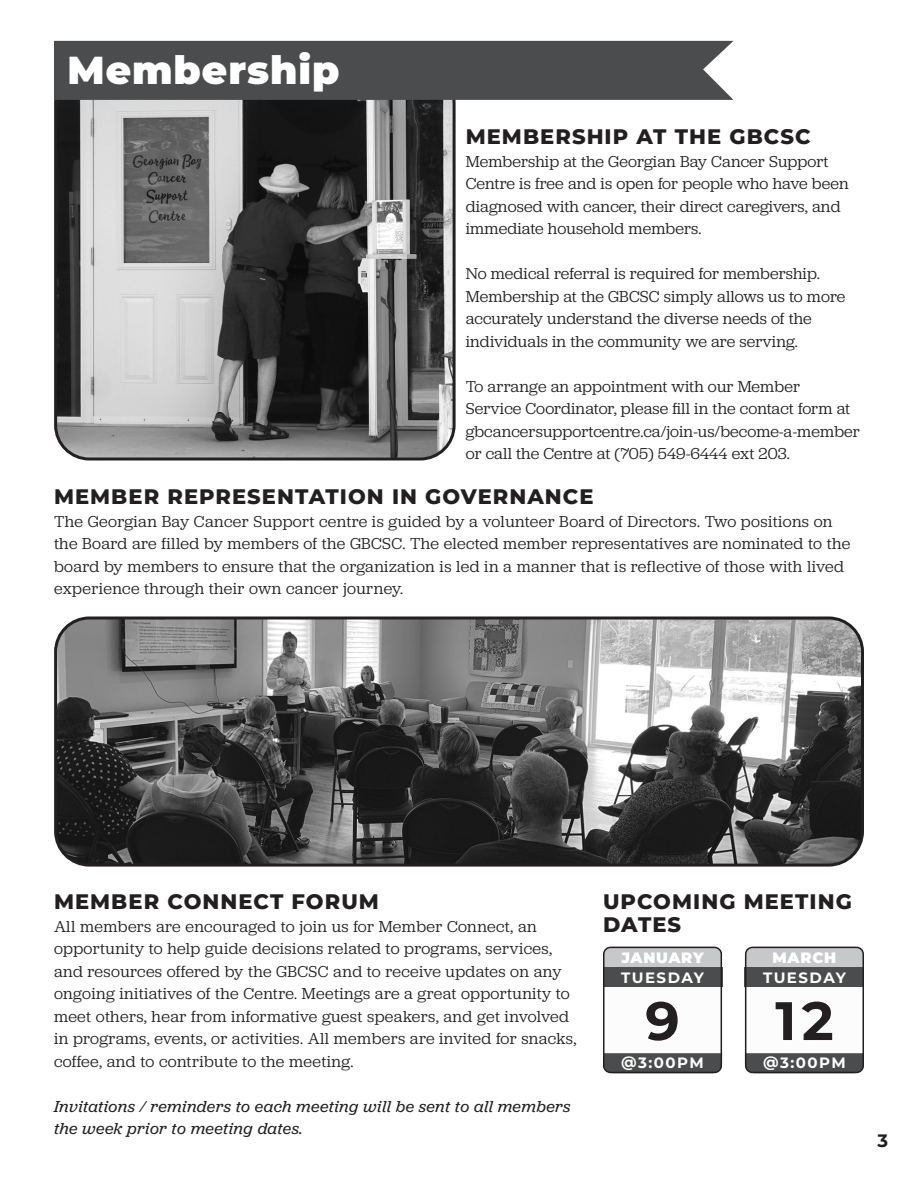
<style>
.page{position:relative;width:918px;height:1188px;background:#fff}
.page>*{position:absolute;margin:0;border:0;box-sizing:border-box;transform-origin:0 0}
.t1{font:700 54px "Montserrat";color:#231f20}
.t2{font:900 39px "Montserrat";letter-spacing:.025em;color:#fff}
.t3{font:800 21px/22.5px "Montserrat";letter-spacing:.05em;color:#231f20}
.t4{font:700 18px "Montserrat";color:#231f20}
.t5{font:16.5px/22.5px "Jubilat";letter-spacing:.01em;color:#231f20}
.t6{font:italic 16.5px/22.5px "Jubilat";letter-spacing:.025em;color:#231f20}
.t7{font:700 15px "Montserrat";letter-spacing:.1em;color:#fff}
.t8{font:900 15px "Montserrat";letter-spacing:.05em;color:#fff}
</style>
<div class="page">
<img style="left:58px;top:620px;width:802px;height:243px">
<div style="left:54px;top:616px;width:810px;height:251px;border:3px solid #231f20;border-radius:34px"></div>
<img style="left:58px;top:100px;width:394px;height:359px">
<div style="left:54px;top:68px;width:402px;height:392px;border:3px solid #231f20;border-radius:34px"></div>
<div style="left:54px;top:41px;width:680px;height:59px;background:#4b4c4d"></div>
<div style="left:603px;top:947px;width:119px;height:21px;background:#c7c8ca"></div>
<div style="left:745px;top:947px;width:119px;height:21px;background:#c7c8ca"></div>
<div style="left:603px;top:968px;width:119px;height:20px;background:#4b4c4d"></div>
<div style="left:745px;top:968px;width:119px;height:20px;background:#4b4c4d"></div>
<div style="left:604px;top:1053px;width:118px;height:20px;background:#4b4c4d"></div>
<div style="left:745px;top:1053px;width:118px;height:20px;background:#4b4c4d"></div>
<div style="left:603px;top:947px;width:119px;height:126px;border:2px solid #231f20;border-radius:7px"></div>
<div style="left:745px;top:947px;width:119px;height:126px;border:2px solid #231f20;border-radius:7px"></div>
<p class="t2" style="left:68px;top:44px;width:273px">Membership</p>
<p class="t3" style="left:466px;top:125px;width:346px">MEMBERSHIP AT THE GBCSC</p>
<p class="t5" style="left:466px;top:149px;width:385px">Membership at the Georgian Bay Cancer Support Centre is free and is open for people who have been diagnosed with cancer, their direct caregivers, and immediate household members.</p>
<p class="t5" style="left:466px;top:262px;width:381px">No medical referral is required for membership.<br>Membership at the GBCSC simply allows us to more accurately understand the diverse needs of the individuals in the community we are serving.</p>
<p class="t5" style="left:466px;top:374px;width:396px">To arrange an appointment with our Member<br>Service Coordinator, please fill in the contact form at gbcancersupportcentre.ca/join-us/become-a-member or call the Centre at (705) 549-6444 ext 203.</p>
<p class="t3" style="left:54px;top:485px;width:541px">MEMBER REPRESENTATION IN GOVERNANCE</p>
<p class="t5" style="left:54px;top:509px;width:798px">The Georgian Bay Cancer Support centre is guided by a volunteer Board of Directors. Two positions on the Board are filled by members of the GBCSC. The elected member representatives are nominated to the board by members to ensure that the organization is led in a manner that is reflective of those with lived experience through their own cancer journey.</p>
<p class="t3" style="left:54px;top:890px;width:326px">MEMBER CONNECT FORUM</p>
<p class="t5" style="left:54px;top:914px;width:524px">All members are encouraged to join us for Member Connect, an opportunity to help guide decisions related to programs, services, and resources offered by the GBCSC and to receive updates on any ongoing initiatives of the Centre. Meetings are a great opportunity to meet others, hear from informative guest speakers, and get involved in programs, events, or activities. All members are invited for snacks, coffee, and to contribute to the meeting.</p>
<p class="t6" style="left:54px;top:1094px;width:518px">Invitations / reminders to each meeting will be sent to all members the week prior to meeting dates.</p>
<p class="t3" style="left:603px;top:890px;width:250px">UPCOMING MEETING<br>DATES</p>
<p class="t8" style="left:621px;top:948px;width:84px">JANUARY</p>
<p class="t8" style="left:773px;top:948px;width:65px">MARCH</p>
<p class="t7" style="left:621px;top:968px;width:84px">TUESDAY</p>
<p class="t7" style="left:763px;top:968px;width:84px">TUESDAY</p>
<p class="t1" style="left:645px;top:985px;width:36px">9</p>
<p class="t1" style="left:775px;top:985px;width:60px">12</p>
<p class="t7" style="left:621px;top:1053px;width:84px">@3:00PM</p>
<p class="t7" style="left:763px;top:1053px;width:84px">@3:00PM</p>
<p class="t4" style="left:878px;top:1129px;width:12px">3</p>
</div>
